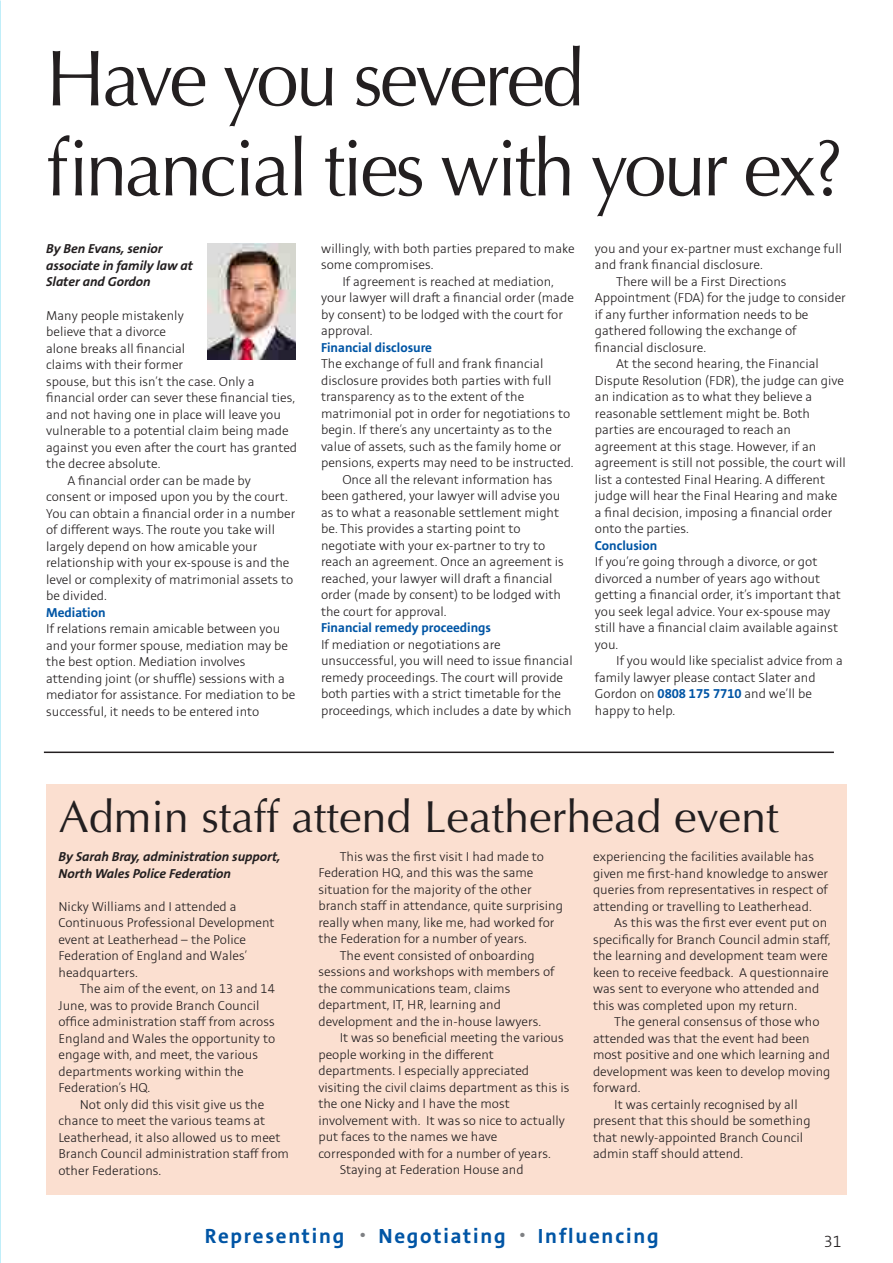
<style>
.page{position:relative;width:893px;height:1263px;background:#fff}
.page>*{position:absolute;margin:0;border:0;box-sizing:border-box;transform-origin:0 0}
.t1{font:79.5px/90px "Optima";letter-spacing:-.04em;color:#231f20;scale:.96 1}
.t2{font:45px "Optima";color:#231f20}
.t3{font:700 22.5px "Stinnes Sans";letter-spacing:.08em;color:#0155a5}
.t4{font:300 18px "Stinnes Sans";color:#231f20}
.t5{font:300 14.25px/16.5px "Stinnes Sans";color:#231f20}
.t6{font:italic 700 14.25px/16.5px "Stinnes Sans";color:#231f20}
.t7{font:700 14.25px "Stinnes Sans";color:#0155a5}
.s1{font-weight:700;color:#0155a5}
</style>
<div class="page">
<hr style="left:44px;top:751px;width:790px;height:2px;background:#231f20">
<img style="left:0;top:0;width:1px;height:546px">
<img style="left:208px;top:243px;width:88px;height:117px">
<div style="left:46px;top:784px;width:801px;height:410px;background:#fbdfd0"></div>
<p class="t1" style="left:46px;top:34px;width:832px">Have you severed financial ties with your ex?</p>
<p class="t6" style="left:46px;top:241px;width:148px">By Ben Evans, senior associate in family law at<br>Slater and Gordon</p>
<p class="t5" style="left:46px;top:307px;width:253px">Many people mistakenly<br>believe that a divorce<br>alone breaks all financial<br>claims with their former<br>spouse, but this isn’t the case. Only a financial order can sever these financial ties, and not having one in place will leave you vulnerable to a potential claim being made against you even after the court has granted the decree absolute.</p>
<p class="t5" style="left:46px;top:472px;width:251px;text-indent:21px">A financial order can be made by consent or imposed upon you by the court.<br>You can obtain a financial order in a number of different ways. The route you take will largely depend on how amicable your relationship with your ex-spouse is and the level or complexity of matrimonial assets to be divided.</p>
<p class="t7" style="left:46px;top:605px;width:61px">Mediation</p>
<p class="t5" style="left:46px;top:621px;width:251px">If relations remain amicable between you and your former spouse, mediation may be the best option. Mediation involves attending joint (or shuffle) sessions with a mediator for assistance. For mediation to be successful, it needs to be entered into</p>
<p class="t5" style="left:321px;top:241px;width:255px">willingly, with both parties prepared to make some compromises.</p>
<p class="t5" style="left:321px;top:274px;width:254px;text-indent:21px">If agreement is reached at mediation, your lawyer will draft a financial order (made by consent) to be lodged with the court for approval.</p>
<p class="t7" style="left:321px;top:341px;width:112px">Financial disclosure</p>
<p class="t5" style="left:321px;top:356px;width:254px">The exchange of full and frank financial disclosure provides both parties with full transparency as to the extent of the matrimonial pot in order for negotiations to begin. If there’s any uncertainty as to the value of assets, such as the family home or pensions, experts may need to be instructed.</p>
<p class="t5" style="left:321px;top:472px;width:244px;text-indent:21px">Once all the relevant information has been gathered, your lawyer will advise you as to what a reasonable settlement might be. This provides a starting point to negotiate with your ex-partner to try to reach an agreement. Once an agreement is reached, your lawyer will draft a financial order (made by consent) to be lodged with the court for approval.</p>
<p class="t7" style="left:321px;top:621px;width:171px">Financial remedy proceedings</p>
<p class="t5" style="left:321px;top:637px;width:253px">If mediation or negotiations are unsuccessful, you will need to issue financial remedy proceedings. The court will provide both parties with a strict timetable for the proceedings, which includes a date by which</p>
<p class="t5" style="left:595px;top:241px;width:249px">you and your ex-partner must exchange full and frank financial disclosure.</p>
<p class="t5" style="left:595px;top:274px;width:252px;text-indent:21px">There will be a First Directions Appointment (FDA) for the judge to consider if any further information needs to be gathered following the exchange of financial disclosure.</p>
<p class="t5" style="left:595px;top:356px;width:252px;text-indent:21px">At the second hearing, the Financial Dispute Resolution (FDR), the judge can give an indication as to what they believe a reasonable settlement might be. Both parties are encouraged to reach an agreement at this stage. However, if an agreement is still not possible, the court will list a contested Final Hearing. A different judge will hear the Final Hearing and make a final decision, imposing a financial order onto the parties.</p>
<p class="t7" style="left:595px;top:539px;width:64px">Conclusion</p>
<p class="t5" style="left:595px;top:554px;width:247px">If you’re going through a divorce, or got divorced a number of years ago without getting a financial order, it’s important that you seek legal advice. Your ex-spouse may still have a financial claim available against you.</p>
<p class="t5" style="left:595px;top:653px;width:249px;text-indent:21px">If you would like specialist advice from a family lawyer please contact Slater and<br>Gordon on <span class="s1">0808 175 7710</span> and we’ll be happy to help.</p>
<p class="t2" style="left:59px;top:790px;width:721px">Admin staff attend Leatherhead event</p>
<p class="t6" style="left:58px;top:849px;width:224px">By Sarah Bray, administration support,<br>North Wales Police Federation</p>
<p class="t5" style="left:58px;top:899px;width:218px">Nicky Williams and I attended a<br>Continuous Professional Development event at Leatherhead – the Police<br>Federation of England and Wales’ headquarters.</p>
<p class="t5" style="left:58px;top:981px;width:218px;text-indent:21px">The aim of the event, on 13 and 14<br>June, was to provide Branch Council office administration staff from across<br>England and Wales the opportunity to engage with, and meet, the various departments working within the<br>Federation’s HQ.</p>
<p class="t5" style="left:58px;top:1097px;width:232px;text-indent:21px">Not only did this visit give us the chance to meet the various teams at Leatherhead, it also allowed us to meet Branch Council administration staff from other Federations.</p>
<p class="t5" style="left:318px;top:848px;width:246px;text-indent:21px">This was the first visit I had made to Federation HQ, and this was the same situation for the majority of the other branch staff in attendance, quite surprising really when many, like me, had worked for the Federation for a number of years.</p>
<p class="t5" style="left:318px;top:947px;width:238px;text-indent:21px">The event consisted of onboarding sessions and workshops with members of the communications team, claims department, IT, HR, learning and development and the in-house lawyers.</p>
<p class="t5" style="left:318px;top:1030px;width:252px;text-indent:21px">It was so beneficial meeting the various people working in the different departments. I especially appreciated visiting the civil claims department as this is the one Nicky and I have the most involvement with. It was so nice to actually put faces to the names we have corresponded with for a number of years.</p>
<p class="t5" style="left:340px;top:1162px;width:186px">Staying at Federation House and</p>
<p class="t5" style="left:593px;top:849px;width:237px">experiencing the facilities available has given me first-hand knowledge to answer queries from representatives in respect of attending or travelling to Leatherhead.</p>
<p class="t5" style="left:593px;top:915px;width:239px;text-indent:21px">As this was the first ever event put on specifically for Branch Council admin staff, the learning and development team were keen to receive feedback. A questionnaire was sent to everyone who attended and this was completed upon my return.</p>
<p class="t5" style="left:593px;top:1014px;width:239px;text-indent:21px">The general consensus of those who attended was that the event had been most positive and one which learning and development was keen to develop moving forward.</p>
<p class="t5" style="left:593px;top:1097px;width:219px;text-indent:21px">It was certainly recognised by all present that this should be something that newly-appointed Branch Council admin staff should attend.</p>
<p class="t3" style="left:205px;top:1225px;width:141px">Representing</p>
<p class="t3" style="left:361px;top:1225px;width:147px"><sup>●</sup> Negotiating</p>
<p class="t3" style="left:520px;top:1225px;width:140px"><sup>●</sup> Influencing</p>
<p class="t4" style="left:824px;top:1233px;width:19px">31</p>
</div>
